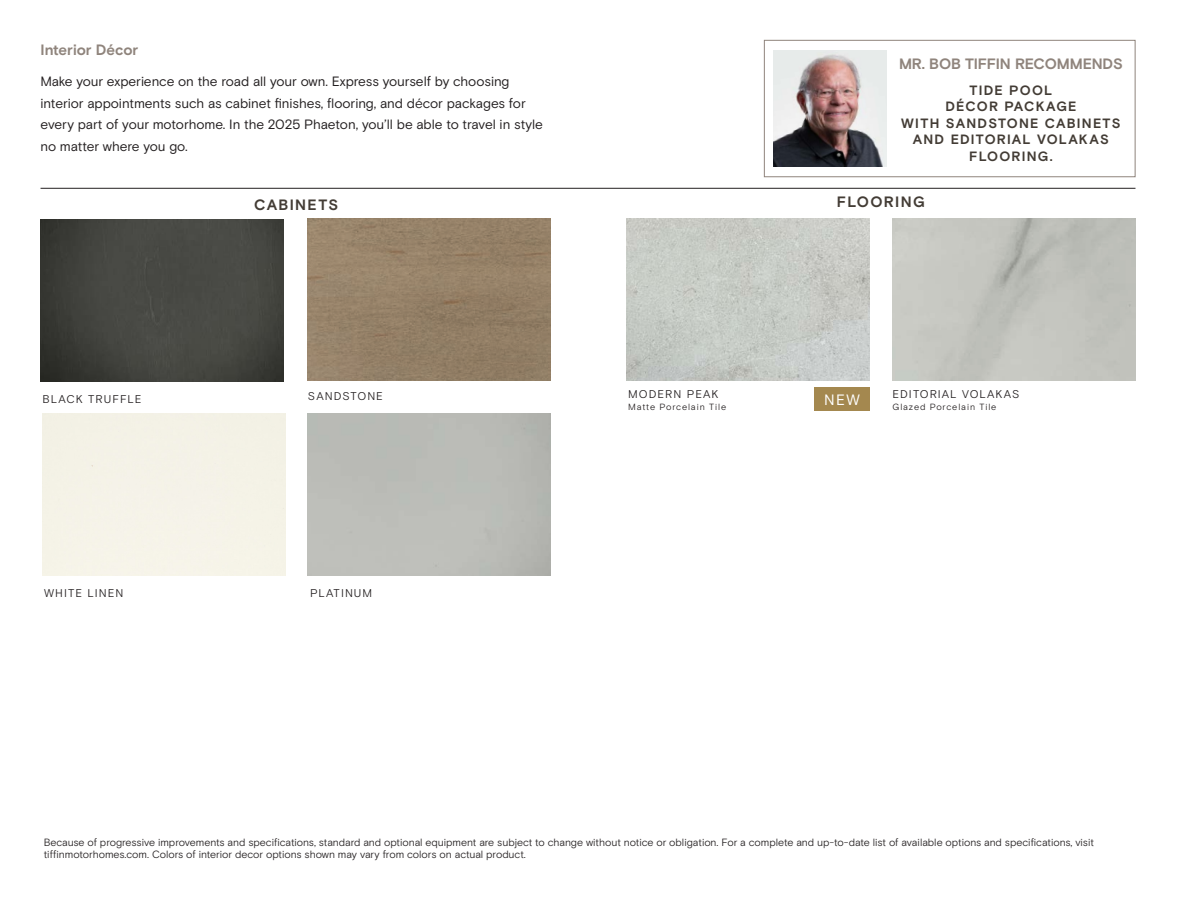
<style>
.page{position:relative;width:1188px;height:918px;background:#fff}
.page>*{position:absolute;margin:0;border:0;box-sizing:border-box;transform-origin:0 0}
.t1{font:700 15px "Basis Grotesque Pro";letter-spacing:-.01em;color:#8f847c}
.t2{font:700 15px "Basis Grotesque Pro";letter-spacing:.09em;color:#433c35}
.t3{font:15px "Basis Grotesque Pro";color:#fff}
.t4{font:13.5px/21.8px "Basis Grotesque Pro";letter-spacing:-.01em;color:#231f20}
.t5{font:700 13.5px/16.5px "Basis Grotesque Pro";letter-spacing:.085em;color:#433c35;text-align:center}
.t6{font:11.25px "Basis Grotesque Pro Off White";letter-spacing:.09em;color:#231f20}
.t7{font:10.5px/12px "Basis Grotesque Pro Off White";letter-spacing:-.01em;color:#231f20}
.t8{font:9px "Basis Grotesque Pro Off White";letter-spacing:.1em;color:#231f20}
.s1{font-family:"Basis Grotesque Pro Off White"}
</style>
<div class="page">
<img style="left:627px;top:218px;width:243px;height:162px">
<img style="left:308px;top:219px;width:243px;height:162px">
<div style="left:814px;top:387px;width:56px;height:23px;background:#a4884f"></div>
<hr style="left:41px;top:188px;width:1095px;height:1px;background:#231f20">
<div style="left:764px;top:40px;width:372px;height:137px;border:1px solid #8f847c"></div>
<img style="left:774px;top:51px;width:112px;height:115px">
<img style="left:40px;top:219px;width:244px;height:162px">
<p class="t1" style="left:41px;top:41px;width:99px">Interior Décor</p>
<p class="t4" style="left:41px;top:71px;width:504px">Make your experience on the road all your own. Express yourself by choosing interior appointments such as cabinet finishes, flooring, and d<span class="s1">é</span>cor packages for every part of your motorhome. In the 2025 Phaeton, you’ll be able to travel in style no matter where you go.</p>
<p class="t1" style="left:899px;top:55px;width:225px">MR. BOB TIFFIN RECOMMENDS</p>
<p class="t5" style="left:901px;top:82px;width:221px">TIDE POOL<br>DÉCOR PACKAGE<br>WITH SANDSTONE CABINETS<br>AND EDITORIAL VOLAKAS<br>FLOORING.</p>
<p class="t6" style="left:43px;top:392px;width:101px">BLACK TRUFFLE</p>
<p class="t6" style="left:44px;top:587px;width:81px">WHITE LINEN</p>
<p class="t2" style="left:254px;top:196px;width:86px">CABINETS</p>
<p class="t2" style="left:837px;top:193px;width:89px">FLOORING</p>
<p class="t6" style="left:308px;top:390px;width:77px">SANDSTONE</p>
<p class="t6" style="left:310px;top:587px;width:64px">PLATINUM</p>
<p class="t6" style="left:628px;top:388px;width:92px">MODERN PEAK</p>
<p class="t8" style="left:628px;top:402px;width:99px">Matte Porcelain Tile</p>
<p class="t3" style="left:824px;top:391px;width:37px">NEW</p>
<p class="t6" style="left:893px;top:388px;width:129px">EDITORIAL VOLAKAS</p>
<p class="t8" style="left:893px;top:402px;width:105px">Glazed Porcelain Tile</p>
<p class="t7" style="left:44px;top:836px;width:1052px">Because of progressive improvements and specifications, standard and optional equipment are subject to change without notice or obligation. For a complete and up-to-date list of available options and specifications, visit tiffinmotorhomes.com. Colors of interior decor options shown may vary from colors on actual product.</p>
</div>
